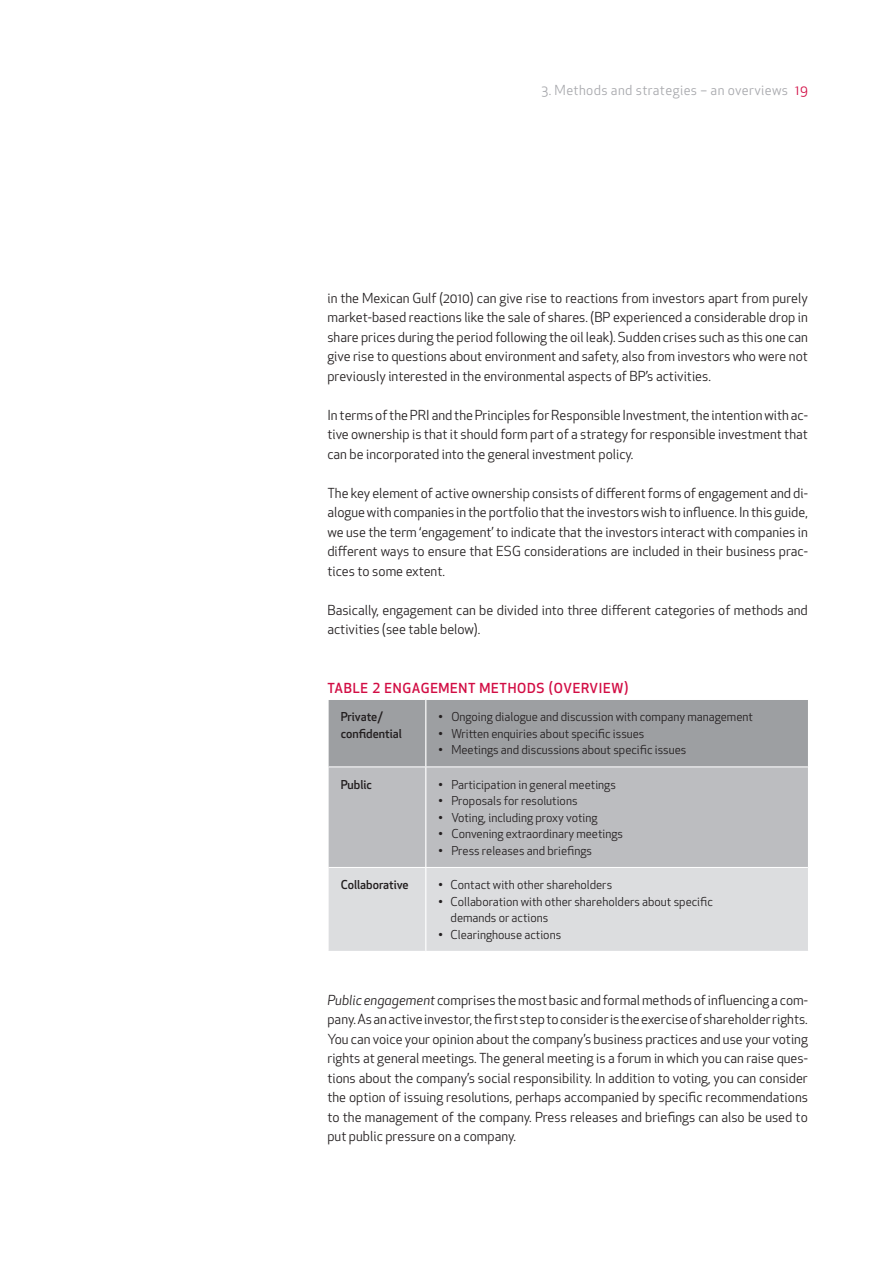
<style>
.page{position:relative;width:893px;height:1263px;background:#fff}
.page>*{position:absolute;margin:0;border:0;box-sizing:border-box;transform-origin:0 0}
.t1{font:13.5px/19.5px "Apex New";color:#231f20;text-align:justify}
.t2{font:13.5px "Apex New";letter-spacing:.03em;color:#a8a9ad}
.t3{font:500 13.5px "Apex New";letter-spacing:.05em;color:#d20d44}
.t4{font:12px/16.5px "Apex New";color:#231f20}
.t5{font:500 12px/16.5px "Apex New";color:#231f20}
.s1{color:#d20d44}
.s2{font-style:italic}
</style>
<div class="page">
<div style="left:329px;top:700px;width:479px;height:66px;background:#9d9fa2"></div>
<div style="left:329px;top:767px;width:479px;height:100px;background:#bcbdc0"></div>
<div style="left:329px;top:868px;width:479px;height:83px;background:#dcdddf"></div>
<hr style="left:425px;top:700px;width:1px;height:66px;background:#fff">
<hr style="left:425px;top:868px;width:1px;height:83px;background:#fff">
<hr style="left:425px;top:767px;width:1px;height:100px;background:#fff">
<p class="t2" style="left:541px;top:82px;width:268px">3. Methods and strategies – an overviews <span class="s1">19</span></p>
<p class="t1" style="left:327px;top:288px;width:482px">in the Mexican Gulf (2010) can give rise to reactions from investors apart from purely market-based reactions like the sale of shares. (BP experienced a considerable drop in share prices during the period following the oil leak). Sudden crises such as this one can give rise to questions about environment and safety, also from investors who were not previously interested in the environmental aspects of BP’s activities.</p>
<p class="t1" style="left:327px;top:405px;width:482px">In terms of the PRI and the Principles for Responsible Investment, the intention with ac&shy;tive ownership is that it should form part of a strategy for responsible investment that can be incorporated into the general investment policy.</p>
<p class="t1" style="left:327px;top:483px;width:482px">The key element of active ownership consists of different forms of engagement and di&shy;alogue with companies in the portfolio that the investors wish to influence. In this guide, we use the term ‘engagement’ to indicate that the investors interact with companies in different ways to ensure that ESG considerations are included in their business prac&shy;tices to some extent.</p>
<p class="t1" style="left:327px;top:600px;width:482px">Basically, engagement can be divided into three different categories of methods and activities (see table below).</p>
<p class="t3" style="left:327px;top:679px;width:302px">TABLE 2 ENGAGEMENT METHODS (OVERVIEW)</p>
<p class="t5" style="left:341px;top:708px;width:63px">Private/ confidential</p>
<p class="t4" style="left:439px;top:708px;width:316px">• Ongoing dialogue and discussion with company management</p>
<p class="t4" style="left:439px;top:725px;width:207px">• Written enquiries about specific issues</p>
<p class="t4" style="left:439px;top:741px;width:249px">• Meetings and discussions about specific issues</p>
<p class="t5" style="left:341px;top:776px;width:33px">Public</p>
<p class="t4" style="left:439px;top:776px;width:179px">• Participation in general meetings</p>
<p class="t4" style="left:439px;top:792px;width:140px">• Proposals for resolutions</p>
<p class="t4" style="left:439px;top:809px;width:160px">• Voting, including proxy voting</p>
<p class="t4" style="left:439px;top:825px;width:186px">• Convening extraordinary meetings</p>
<p class="t4" style="left:439px;top:842px;width:155px">• Press releases and briefings</p>
<p class="t5" style="left:341px;top:876px;width:69px">Collaborative</p>
<p class="t4" style="left:439px;top:876px;width:175px">• Contact with other shareholders</p>
<p class="t4" style="left:451px;top:893px;width:264px;text-indent:-12px">• Collaboration with other shareholders about specific demands or actions</p>
<p class="t4" style="left:439px;top:926px;width:124px">• Clearinghouse actions</p>
<p class="t1" style="left:327px;top:990px;width:482px"><span class="s2">Public engagement</span> comprises the most basic and formal methods of influencing a com&shy;pany. As an active investor, the first step to consider is the exercise of shareholder rights.<br>You can voice your opinion about the company’s business practices and use your voting rights at general meetings. The general meeting is a forum in which you can raise ques&shy;tions about the company’s social responsibility. In addition to voting, you can consider the option of issuing resolutions, perhaps accompanied by specific recommendations to the management of the company. Press releases and briefings can also be used to put public pressure on a company.</p>
</div>
